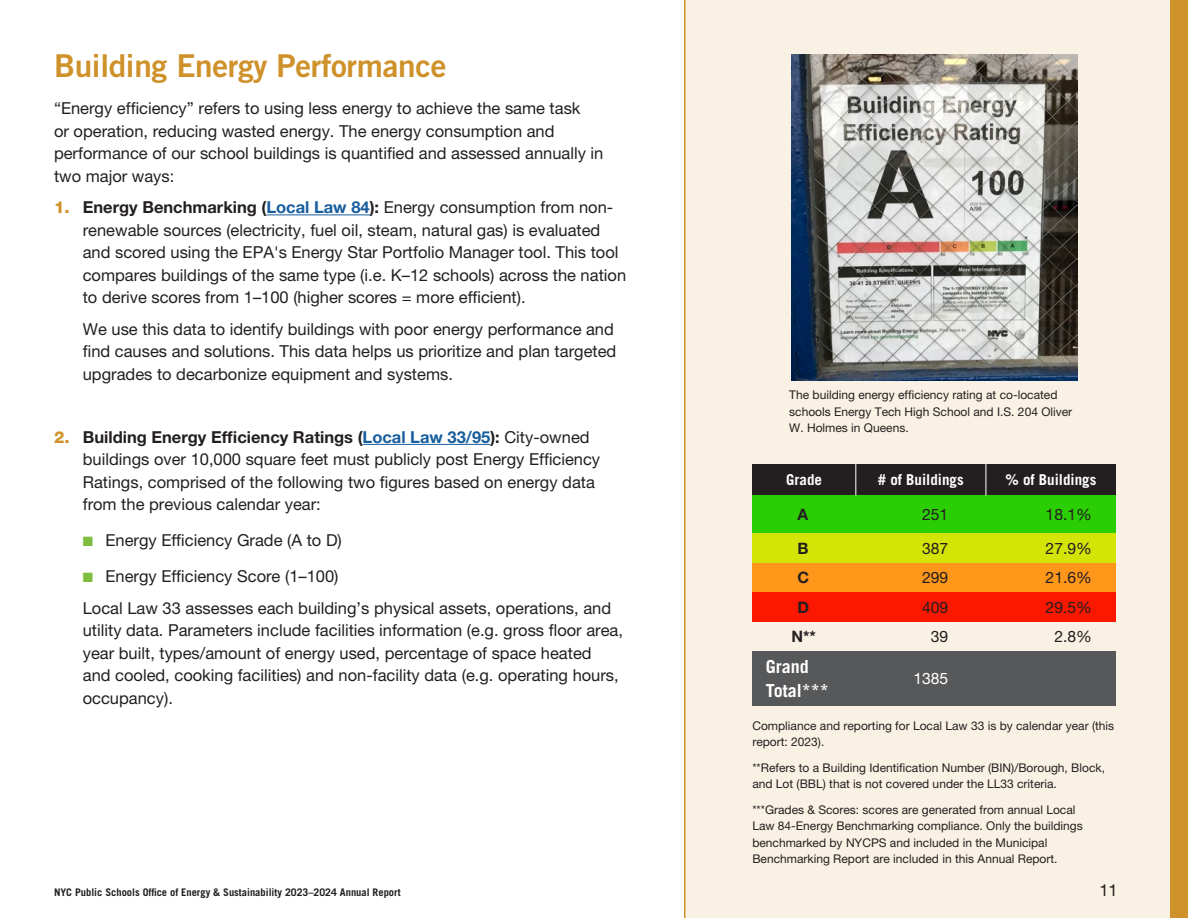
<style>
.page{position:relative;width:1188px;height:918px;background:#fff}
.page>*{position:absolute;margin:0;border:0;box-sizing:border-box;transform-origin:0 0}
.t1{font:31.5px "Trade Gothic LT Std Bd 2";letter-spacing:-.01em;color:#cf922b}
.t2{font:700 18px/24px "Trade Gothic LT Std";color:#fff}
.t3{font:16.5px/22.5px "Helvetica Neue LT Pro";color:#231f20}
.t4{font:15.75px "Helvetica Neue LT Std";color:#231f20}
.t5{font:700 15.75px "Helvetica Neue LT Std";color:#231f20}
.t6{font:15.75px "Helvetica Neue LT Std";color:#fff}
.t7{font:700 15px "Trade Gothic LT Std";color:#fff}
.t8{font:12px/16.5px "Helvetica Neue LT Pro";color:#231f20}
.t9{font:700 10.5px "Trade Gothic LT Std";color:#231f20}
.s1{font-weight:800;color:#cf922b}
.s2{font-weight:700}
.s3{font-weight:700;color:#175d9e}
.s4{color:#7fbd41}
</style>
<div class="page">
<div style="left:684px;top:0;width:504px;height:918px;background:#f9f1e3"></div>
<div style="left:1171px;top:0;width:17px;height:918px;background:#cf922b"></div>
<hr style="left:684px;top:0;width:2px;height:918px;background:#cf922b">
<hr style="left:266px;top:214px;width:104px;height:1px;background:#175d9e">
<hr style="left:363px;top:444px;width:127px;height:1px;background:#175d9e">
<img style="left:791px;top:54px;width:286px;height:327px">
<div style="left:752px;top:464px;width:104px;height:32px;background:#231f20"></div>
<div style="left:856px;top:464px;width:130px;height:32px;background:#231f20"></div>
<div style="left:986px;top:464px;width:130px;height:32px;background:#231f20"></div>
<div style="left:752px;top:496px;width:104px;height:38px;background:#2bce03"></div>
<div style="left:856px;top:496px;width:130px;height:38px;background:#2bce03"></div>
<div style="left:986px;top:496px;width:130px;height:38px;background:#2bce03"></div>
<div style="left:752px;top:534px;width:104px;height:29px;background:#d4e407"></div>
<div style="left:856px;top:534px;width:130px;height:29px;background:#d4e407"></div>
<div style="left:986px;top:534px;width:130px;height:29px;background:#d4e407"></div>
<div style="left:752px;top:563px;width:104px;height:29px;background:#ff971a"></div>
<div style="left:856px;top:563px;width:130px;height:29px;background:#ff971a"></div>
<div style="left:986px;top:563px;width:130px;height:29px;background:#ff971a"></div>
<div style="left:752px;top:592px;width:104px;height:30px;background:#fc1700"></div>
<div style="left:856px;top:592px;width:130px;height:30px;background:#fc1700"></div>
<div style="left:986px;top:592px;width:130px;height:30px;background:#fc1700"></div>
<div style="left:752px;top:651px;width:104px;height:55px;background:#57585a"></div>
<div style="left:856px;top:651px;width:130px;height:55px;background:#57585a"></div>
<div style="left:986px;top:651px;width:130px;height:55px;background:#57585a"></div>
<hr style="left:855px;top:464px;width:1px;height:32px;background:#fff">
<hr style="left:986px;top:464px;width:1px;height:32px;background:#fff">
<h3 class="t1" style="left:54px;top:46px;width:394px">Building Energy Performance</h3>
<p class="t3" style="left:54px;top:97px;width:551px">“Energy efficiency” refers to using less energy to achieve the same task<br>or operation, reducing wasted energy. The energy consumption and performance of our school buildings is quantified and assessed annually in two major ways:</p>
<p class="t3" style="left:83px;top:196px;width:545px;text-indent:-29px"><span class="s1">1.</span> <span class="s2">Energy Benchmarking (</span><span class="s3">Local Law 84</span><span class="s2">):</span> Energy consumption from non&shy;renewable sources (electricity, fuel oil, steam, natural gas) is evaluated and scored using the EPA's Energy Star Portfolio Manager tool. This tool compares buildings of the same type (i.e. K–12 schools) across the nation to derive scores from 1–100 (higher scores = more efficient).</p>
<p class="t3" style="left:83px;top:317px;width:535px">We use this data to identify buildings with poor energy performance and find causes and solutions. This data helps us prioritize and plan targeted upgrades to decarbonize equipment and systems.</p>
<p class="t3" style="left:83px;top:425px;width:519px;text-indent:-29px"><span class="s1">2.</span> <span class="s2">Building Energy Efficiency Ratings (</span><span class="s3">Local Law 33/95</span><span class="s2">):</span> City-owned buildings over 10,000 square feet must publicly post Energy Efficiency Ratings, comprised of the following two figures based on energy data from the previous calendar year:</p>
<p class="t3" style="left:83px;top:529px;width:261px"><span class="s4">■</span> Energy Efficiency Grade (A to D)</p>
<p class="t3" style="left:83px;top:565px;width:257px"><span class="s4">■</span> Energy Efficiency Score (1–100)</p>
<p class="t3" style="left:83px;top:596px;width:542px">Local Law 33 assesses each building’s physical assets, operations, and utility data. Parameters include facilities information (e.g. gross floor area, year built, types/amount of energy used, percentage of space heated and cooled, cooking facilities) and non-facility data (e.g. operating hours, occupancy).</p>
<p class="t8" style="left:789px;top:386px;width:284px">The building energy efficiency rating at co-located schools Energy Tech High School and I.S. 204 Oliver<br>W. Holmes in Queens.</p>
<p class="t7" style="left:786px;top:471px;width:37px">Grade</p>
<p class="t7" style="left:878px;top:471px;width:87px"># of Buildings</p>
<p class="t7" style="left:1006px;top:471px;width:92px">% of Buildings</p>
<p class="t5" style="left:797px;top:505px;width:12px">A</p>
<p class="t4" style="left:922px;top:505px;width:28px">251</p>
<p class="t4" style="left:1046px;top:505px;width:48px">18.1%</p>
<p class="t5" style="left:797px;top:539px;width:13px">B</p>
<p class="t4" style="left:922px;top:539px;width:28px">387</p>
<p class="t4" style="left:1046px;top:539px;width:48px">27.9%</p>
<p class="t5" style="left:797px;top:568px;width:13px">C</p>
<p class="t4" style="left:922px;top:568px;width:28px">299</p>
<p class="t4" style="left:1046px;top:568px;width:48px">21.6%</p>
<p class="t5" style="left:797px;top:597px;width:13px">D</p>
<p class="t4" style="left:922px;top:598px;width:28px">409</p>
<p class="t4" style="left:1046px;top:598px;width:48px">29.5%</p>
<p class="t5" style="left:791px;top:627px;width:26px">N**</p>
<p class="t4" style="left:931px;top:627px;width:19px">39</p>
<p class="t4" style="left:1054px;top:627px;width:39px">2.8%</p>
<p class="t2" style="left:766px;top:654px;width:65px">Grand<br>Total***</p>
<p class="t6" style="left:913px;top:669px;width:37px">1385</p>
<p class="t8" style="left:752px;top:717px;width:363px">Compliance and reporting for Local Law 33 is by calendar year (this report: 2023).</p>
<p class="t8" style="left:752px;top:759px;width:354px">**Refers to a Building Identification Number (BIN)/Borough, Block, and Lot (BBL) that is not covered under the LL33 criteria.</p>
<p class="t8" style="left:752px;top:801px;width:332px">***Grades &amp; Scores: scores are generated from annual Local Law 84-Energy Benchmarking compliance. Only the buildings benchmarked by NYCPS and included in the Municipal Benchmarking Report are included in this Annual Report.</p>
<p class="t9" style="left:54px;top:886px;width:348px">NYC Public Schools Office of Energy &amp; Sustainability 2023–2024 Annual Report</p>
<p class="t3" style="left:1099px;top:879px;width:20px">11</p>
</div>
